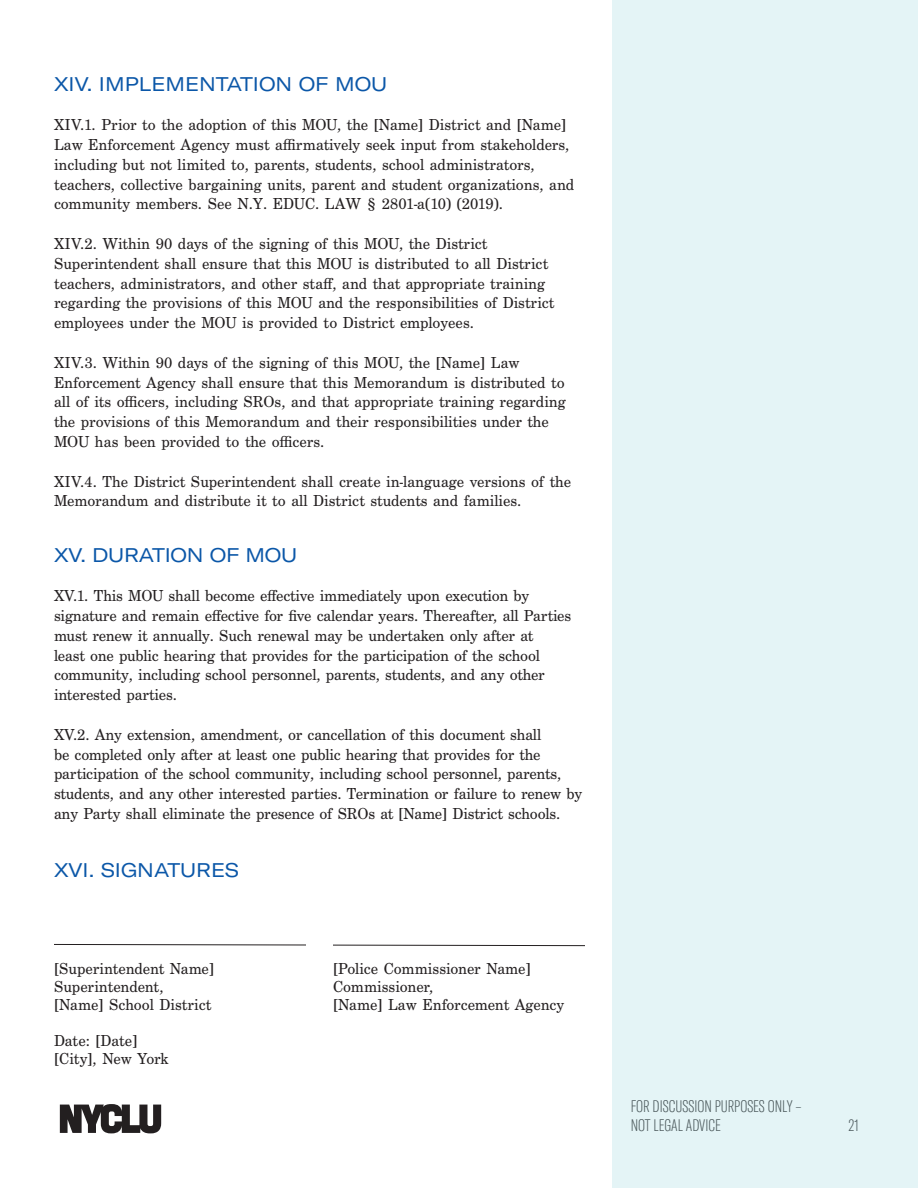
<style>
.page{position:relative;width:918px;height:1188px;background:#fff}
.page>*{position:absolute;margin:0;border:0;box-sizing:border-box;transform-origin:0 0}
.t1{font:expanded 19.5px "GT America";color:#0b57a8}
.t2{font:16.5px/19.8px "Century Schoolbook FS";letter-spacing:-.01em;color:#231f20}
.t3{font:100 extra-condensed 16.5px "GT America";color:#231f20}
</style>
<div class="page">
<svg style="left:60px;top:1104px;width:101px;height:29px"></svg>
<svg style="left:54px;top:944px;width:252px;height:2px"></svg>
<svg style="left:333px;top:944px;width:252px;height:2px"></svg>
<div style="left:612px;top:0;width:306px;height:1188px;background:#e4f4f6"></div>
<p class="t1" style="left:54px;top:72px;width:335px">XIV. IMPLEMENTATION OF MOU</p>
<p class="t2" style="left:54px;top:115px;width:522px">XIV.1. Prior to the adoption of this MOU, the [Name] District and [Name] Law Enforcement Agency must affirmatively seek input from stakeholders, including but not limited to, parents, students, school administrators, teachers, collective bargaining units, parent and student organizations, and community members. See N.Y. EDUC. LAW § 2801-a(10) (2019).</p>
<p class="t2" style="left:54px;top:234px;width:502px">XIV.2. Within 90 days of the signing of this MOU, the District Superintendent shall ensure that this MOU is distributed to all District teachers, administrators, and other staff, and that appropriate training regarding the provisions of this MOU and the responsibilities of District employees under the MOU is provided to District employees.</p>
<p class="t2" style="left:54px;top:353px;width:513px">XIV.3. Within 90 days of the signing of this MOU, the [Name] Law Enforcement Agency shall ensure that this Memorandum is distributed to all of its officers, including SROs, and that appropriate training regarding the provisions of this Memorandum and their responsibilities under the MOU has been provided to the officers.</p>
<p class="t2" style="left:54px;top:472px;width:519px">XIV.4. The District Superintendent shall create in-language versions of the<br>Memorandum and distribute it to all District students and families.</p>
<p class="t1" style="left:54px;top:543px;width:245px">XV. DURATION OF MOU</p>
<p class="t2" style="left:54px;top:586px;width:519px">XV.1. This MOU shall become effective immediately upon execution by signature and remain effective for five calendar years. Thereafter, all Parties must renew it annually. Such renewal may be undertaken only after at<br>least one public hearing that provides for the participation of the school community, including school personnel, parents, students, and any other interested parties.</p>
<p class="t2" style="left:54px;top:725px;width:530px">XV.2. Any extension, amendment, or cancellation of this document shall<br>be completed only after at least one public hearing that provides for the participation of the school community, including school personnel, parents, students, and any other interested parties. Termination or failure to renew by any Party shall eliminate the presence of SROs at [Name] District schools.</p>
<p class="t1" style="left:54px;top:858px;width:187px">XVI. SIGNATURES</p>
<p class="t2" style="left:54px;top:959px;width:162px">[Superintendent Name]</p>
<p class="t2" style="left:54px;top:977px;width:111px">Superintendent,</p>
<p class="t2" style="left:54px;top:995px;width:159px">[Name] School District</p>
<p class="t2" style="left:54px;top:1031px;width:85px">Date: [Date]</p>
<p class="t2" style="left:54px;top:1049px;width:116px">[City], New York</p>
<p class="t2" style="left:333px;top:959px;width:199px">[Police Commissioner Name]</p>
<p class="t2" style="left:333px;top:977px;width:102px">Commissioner,</p>
<p class="t2" style="left:333px;top:995px;width:233px">[Name] Law Enforcement Agency</p>
<p class="t3" style="left:631px;top:1097px;width:172px">FOR DISCUSSION PURPOSES ONLY –</p>
<p class="t3" style="left:631px;top:1116px;width:92px">NOT LEGAL ADVICE</p>
<p class="t3" style="left:849px;top:1116px;width:12px">21</p>
</div>
